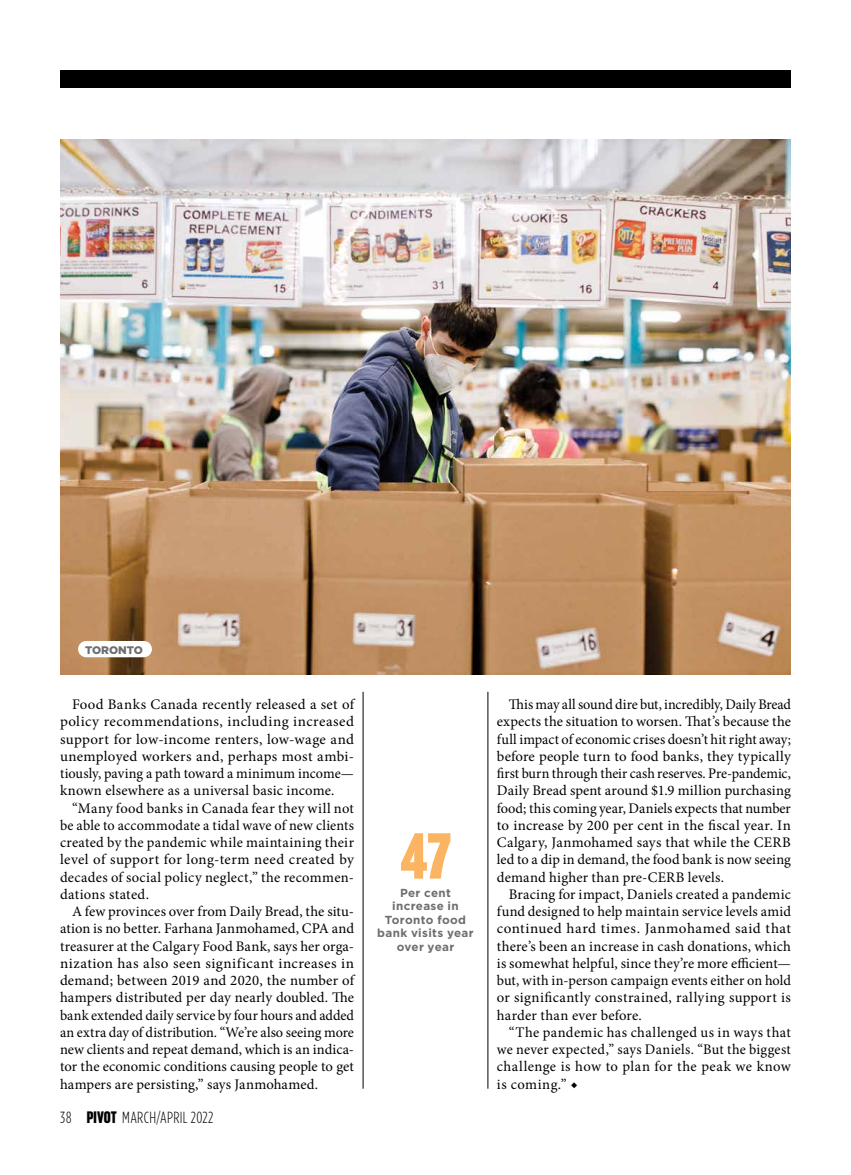
<style>
.page{position:relative;width:851px;height:1175px;background:#fff}
.page>*{position:absolute;margin:0;border:0;box-sizing:border-box;transform-origin:0 0}
.t1{font:63px "Sharp Grotesk Bold 14";color:#fbb462}
.t2{font:300 16.2px "Gotham Condensed";letter-spacing:.02em;color:#000}
.t3{font:14.7px/17.2px "Minion Pro";letter-spacing:.015em;color:#000;text-align:justify}
.t4{font:700 11.7px/13.5px "Gotham";letter-spacing:.03em;color:#6d6e71;text-align:center}
.t5{font:900 10.95px "Gotham";color:#6d6e71}
.s1{font-family:"Sharp Grotesk Bold 14";font-weight:400}
</style>
<div class="page">
<div style="left:60px;top:70px;width:730px;height:18px;background:#000"></div>
<img style="left:60px;top:140px;width:731px;height:534px">
<hr style="left:363px;top:692px;width:1px;height:396px;background:#000">
<hr style="left:487px;top:692px;width:1px;height:396px;background:#000">
<div style="left:78px;top:641px;width:74px;height:16px;background:#fff;border-radius:8px"></div>
<p class="t5" style="left:85px;top:642px;width:59px">TORONTO</p>
<p class="t3" style="left:60px;top:696px;width:295px;text-indent:12px">Food Banks Canada recently released a set of policy recommendations, including increased support for low-income renters, low-wage and unemployed workers and, perhaps most ambi&shy;tiously, paving a path toward a minimum income— known elsewhere as a universal basic income.</p>
<p class="t3" style="left:60px;top:799px;width:295px;text-indent:12px">“Many food banks in Canada fear they will not be able to accommodate a tidal wave of new clients created by the pandemic while maintaining their level of support for long-term need created by decades of social policy neglect,” the recommen&shy;dations stated.</p>
<p class="t3" style="left:60px;top:903px;width:295px;text-indent:12px">A few provinces over from Daily Bread, the situ&shy;ation is no better. Farhana Janmohamed, CPA and treasurer at the Calgary Food Bank, says her orga&shy;nization has also seen significant increases in demand; between 2019 and 2020, the number of hampers distributed per day nearly doubled. The bank extended daily service by four hours and added an extra day of distribution. “We’re also seeing more new clients and repeat demand, which is an indica&shy;tor the economic conditions causing people to get hampers are persisting,” says Janmohamed.</p>
<p class="t2" style="left:60px;top:1108px;width:155px">38 <span class="s1">PIVOT</span> MARCH/APRIL 2022</p>
<h1 class="t1" style="left:400px;top:813px;width:53px">47</h1>
<p class="t4" style="left:377px;top:885px;width:98px">Per cent increase in<br>Toronto food bank visits year over year</p>
<p class="t3" style="left:497px;top:696px;width:295px;text-indent:12px">This may all sound dire but, incredibly, Daily Bread expects the situation to worsen. That’s because the full impact of economic crises doesn’t hit right away; before people turn to food banks, they typically first burn through their cash reserves. Pre-pandemic, Daily Bread spent around $1.9 million purchasing food; this coming year, Daniels expects that number to increase by 200 per cent in the fiscal year. In Calgary, Janmohamed says that while the CERB led to a dip in demand, the food bank is now seeing demand higher than pre-CERB levels.</p>
<p class="t3" style="left:497px;top:885px;width:295px;text-indent:12px">Bracing for impact, Daniels created a pandemic fund designed to help maintain service levels amid continued hard times. Janmohamed said that there’s been an increase in cash donations, which is somewhat helpful, since they’re more efficient— but, with in-person campaign events either on hold or significantly constrained, rallying support is harder than ever before.</p>
<p class="t3" style="left:497px;top:1023px;width:295px;text-indent:12px">“The pandemic has challenged us in ways that we never expected,” says Daniels. “But the biggest challenge is how to plan for the peak we know is coming.” ◆</p>
</div>
